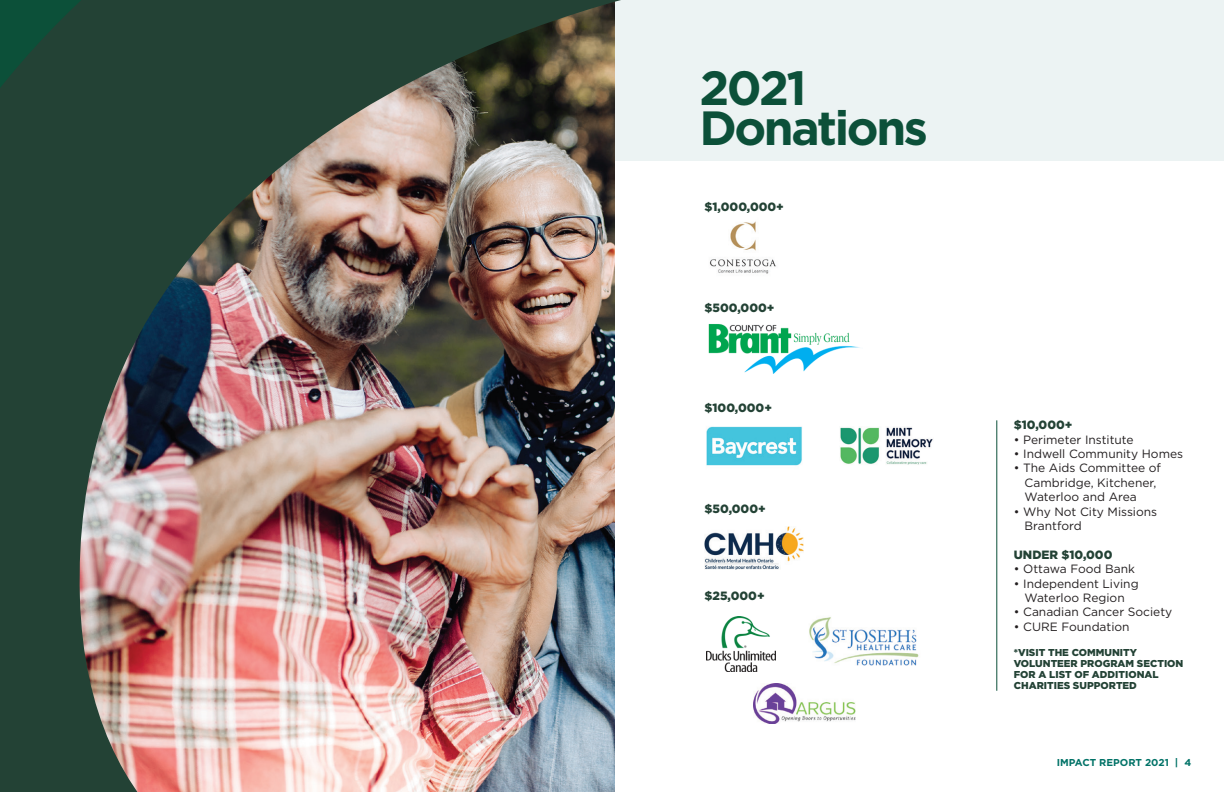
<style>
.page{position:relative;width:1224px;height:792px;background:#fff}
.page>*{position:absolute;margin:0;border:0;box-sizing:border-box;transform-origin:0 0}
.t1{font:700 48px/40px "Gotham HTF";letter-spacing:-.05em;color:#0c5039}
.t2{font:12px/14.4px "Gotham HTF";color:#231f20}
.t3{font:900 12px "Gotham HTF";color:#234235}
.t4{font:900 10px/11px "Gotham HTF";color:#234235}
.t5{font:700 10px "Gotham HTF";color:#017267}
</style>
<div class="page">
<div style="left:146px;top:0;width:1078px;height:161px;background:#ecf3f3"></div>
<img style="left:0;top:0;width:761px;height:792px">
<img style="left:754px;top:683px;width:102px;height:41px">
<img style="left:703px;top:423px;width:99px;height:46px">
<img style="left:705px;top:526px;width:99px;height:43px">
<img style="left:702px;top:215px;width:74px;height:65px">
<img style="left:709px;top:324px;width:151px;height:50px">
<img style="left:707px;top:617px;width:68px;height:55px">
<img style="left:840px;top:427px;width:93px;height:38px">
<img style="left:809px;top:617px;width:110px;height:49px">
<hr style="left:996px;top:420px;width:1px;height:271px;background:#0c5039">
<h1 class="t1" style="left:699px;top:67px;width:230px">2021<br>Donations</h1>
<p class="t3" style="left:705px;top:200px;width:81px">$1,000,000+</p>
<p class="t3" style="left:705px;top:300px;width:71px">$500,000+</p>
<p class="t3" style="left:705px;top:401px;width:69px">$100,000+</p>
<p class="t3" style="left:705px;top:502px;width:63px">$50,000+</p>
<p class="t3" style="left:705px;top:588px;width:62px">$25,000+</p>
<p class="t3" style="left:1014px;top:418px;width:60px">$10,000+</p>
<p class="t2" style="left:1014px;top:432px;width:121px">• Perimeter Institute</p>
<p class="t2" style="left:1014px;top:446px;width:171px">• Indwell Community Homes</p>
<p class="t2" style="left:1025px;top:461px;width:138px;text-indent:-11px">• The Aids Committee of<br>Cambridge, Kitchener,<br>Waterloo and Area</p>
<p class="t2" style="left:1025px;top:504px;width:134px;text-indent:-11px">• Why Not City Missions<br>Brantford</p>
<p class="t3" style="left:1014px;top:548px;width:100px">UNDER $10,000</p>
<p class="t2" style="left:1014px;top:562px;width:123px">• Ottawa Food Bank</p>
<p class="t2" style="left:1014px;top:576px;width:126px;text-align:center">• Independent Living<br>Waterloo Region</p>
<p class="t2" style="left:1014px;top:605px;width:160px">• Canadian Cancer Society</p>
<p class="t2" style="left:1014px;top:619px;width:117px">• CURE Foundation</p>
<p class="t4" style="left:1014px;top:647px;width:171px">*VISIT THE COMMUNITY<br>VOLUNTEER PROGRAM SECTION<br>FOR A LIST OF ADDITIONAL<br>CHARITIES SUPPORTED</p>
<p class="t5" style="left:1057px;top:757px;width:136px">IMPACT REPORT 2021 | 4</p>
</div>
